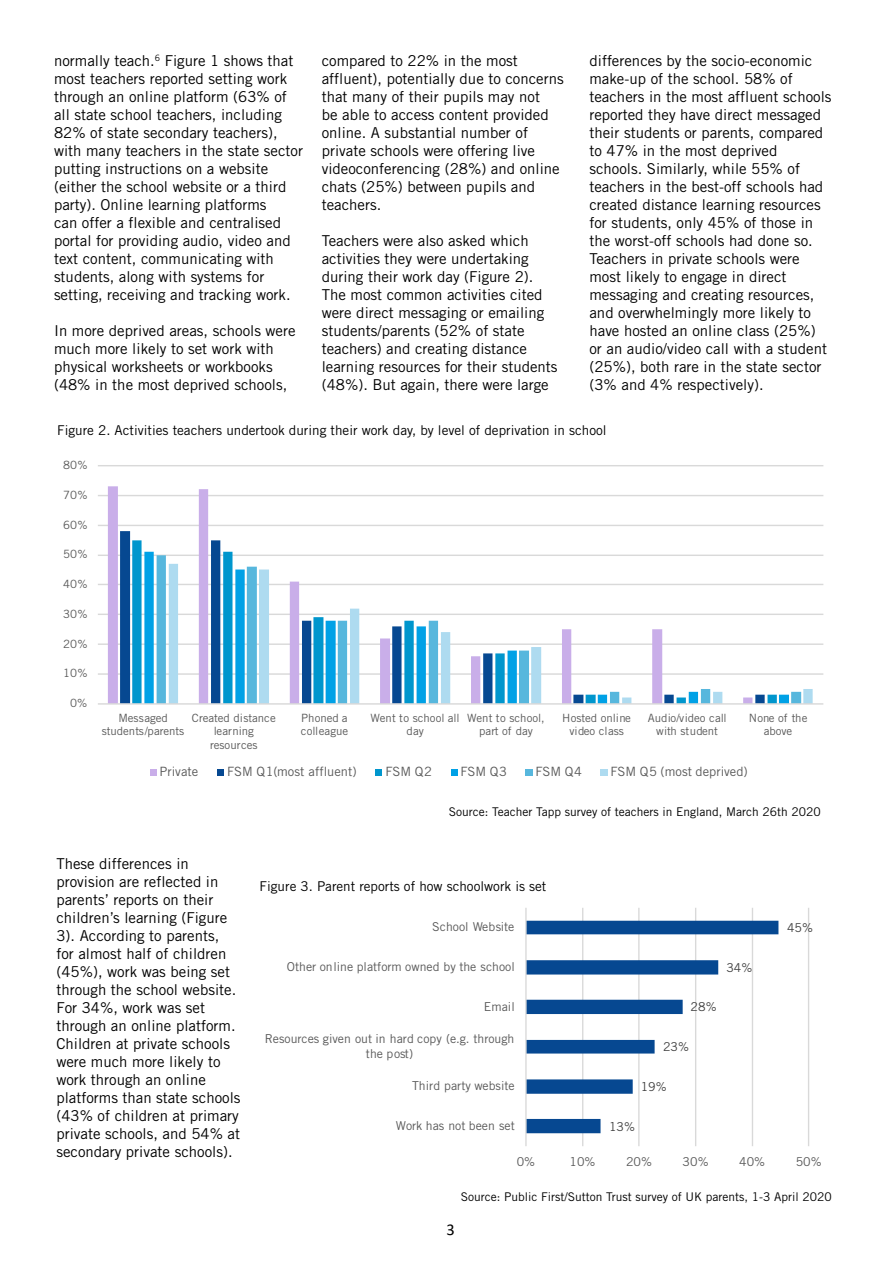
<style>
.page{position:relative;width:893px;height:1263px;background:#fff}
.page>*{position:absolute;margin:0;border:0;box-sizing:border-box;transform-origin:0 0}
.t1{font:16.5px "Calibri";color:#000}
.t2{font:15px/18px "Trade Gothic";color:#000}
.header_1{font:13.5px "Trade Gothic";color:#000}
.t3{font:12.75px "Trade Gothic";color:#595959}
.t4{font:12.3px/14.5px "Trade Gothic";color:#595959;text-align:center}
.t5{font:12.3px "Trade Gothic";color:#404040}
.header_1-2{font:12px "Trade Gothic";color:#000}
.t6{font:11.4px/13.5px "Trade Gothic";color:#595959;text-align:center}
</style>
<div class="page">
<hr style="left:98px;top:673px;width:725px;height:2px;background:#d9d9d9">
<hr style="left:98px;top:643px;width:725px;height:2px;background:#d9d9d9">
<hr style="left:98px;top:614px;width:725px;height:1px;background:#d9d9d9">
<hr style="left:98px;top:584px;width:725px;height:1px;background:#d9d9d9">
<hr style="left:98px;top:555px;width:725px;height:1px;background:#d9d9d9">
<hr style="left:98px;top:525px;width:725px;height:1px;background:#d9d9d9">
<hr style="left:98px;top:495px;width:725px;height:1px;background:#d9d9d9">
<hr style="left:98px;top:465px;width:725px;height:1px;background:#d9d9d9">
<svg style="left:108px;top:486px;width:644px;height:217px"></svg>
<svg style="left:120px;top:531px;width:632px;height:172px"></svg>
<svg style="left:132px;top:540px;width:620px;height:163px"></svg>
<svg style="left:144px;top:552px;width:645px;height:151px"></svg>
<svg style="left:157px;top:555px;width:632px;height:148px"></svg>
<svg style="left:169px;top:564px;width:644px;height:139px"></svg>
<hr style="left:98px;top:703px;width:725px;height:2px;background:#d9d9d9">
<div style="left:150px;top:769px;width:7px;height:7px;background:#c9aee9"></div>
<div style="left:217px;top:769px;width:7px;height:7px;background:#064891"></div>
<div style="left:376px;top:769px;width:6px;height:7px;background:#0096cd"></div>
<div style="left:451px;top:769px;width:6px;height:7px;background:#00a1e6"></div>
<div style="left:525px;top:769px;width:8px;height:7px;background:#57b7dd"></div>
<div style="left:601px;top:769px;width:7px;height:7px;background:#aedbf0"></div>
<hr style="left:582px;top:908px;width:1px;height:238px;background:#d9d9d9">
<hr style="left:638px;top:908px;width:1px;height:238px;background:#d9d9d9">
<hr style="left:695px;top:908px;width:1px;height:238px;background:#d9d9d9">
<hr style="left:752px;top:908px;width:1px;height:238px;background:#d9d9d9">
<hr style="left:808px;top:908px;width:1px;height:238px;background:#d9d9d9">
<svg style="left:527px;top:921px;width:251px;height:212px"></svg>
<hr style="left:525px;top:908px;width:2px;height:238px;background:#d9d9d9">
<p class="t2" style="left:54px;top:51px;width:251px">normally teach.<sup>6</sup> Figure 1 shows that most teachers reported setting work through an online platform (63% of all state school teachers, including 82% of state secondary teachers), with many teachers in the state sector putting instructions on a website (either the school website or a third party). Online learning platforms<br>can offer a flexible and centralised portal for providing audio, video and text content, communicating with students, along with systems for setting, receiving and tracking work.</p>
<p class="t2" style="left:54px;top:321px;width:243px">In more deprived areas, schools were much more likely to set work with physical worksheets or workbooks (48% in the most deprived schools,</p>
<p class="t2" style="left:322px;top:51px;width:244px">compared to 22% in the most affluent), potentially due to concerns that many of their pupils may not<br>be able to access content provided online. A substantial number of private schools were offering live videoconferencing (28%) and online chats (25%) between pupils and teachers.</p>
<p class="t2" style="left:322px;top:231px;width:237px">Teachers were also asked which activities they were undertaking during their work day (Figure 2).<br>The most common activities cited were direct messaging or emailing students/parents (52% of state teachers) and creating distance learning resources for their students (48%). But again, there were large</p>
<p class="t2" style="left:589px;top:51px;width:244px">differences by the socio-economic make-up of the school. 58% of teachers in the most affluent schools reported they have direct messaged their students or parents, compared to 47% in the most deprived schools. Similarly, while 55% of teachers in the best-off schools had created distance learning resources for students, only 45% of those in the worst-off schools had done so.<br>Teachers in private schools were most likely to engage in direct messaging and creating resources, and overwhelmingly more likely to have hosted an online class (25%) or an audio/video call with a student (25%), both rare in the state sector (3% and 4% respectively).</p>
<p class="header_1" style="left:57px;top:422px;width:551px">Figure 2. Activities teachers undertook during their work day, by level of deprivation in school</p>
<p class="t6" style="left:63px;top:458px;width:26px">80%</p>
<p class="t6" style="left:63px;top:488px;width:26px">70%</p>
<p class="t6" style="left:63px;top:518px;width:26px">60%</p>
<p class="t6" style="left:63px;top:547px;width:26px">50%</p>
<p class="t6" style="left:63px;top:577px;width:26px">40%</p>
<p class="t6" style="left:63px;top:607px;width:26px">30%</p>
<p class="t6" style="left:63px;top:637px;width:26px">20%</p>
<p class="t6" style="left:63px;top:666px;width:26px">10%</p>
<p class="t6" style="left:70px;top:696px;width:19px">0%</p>
<p class="t6" style="left:102px;top:711px;width:84px">Messaged students/parents</p>
<p class="t6" style="left:192px;top:711px;width:85px">Created distance learning resources</p>
<p class="t6" style="left:301px;top:711px;width:49px;text-align:left">Phoned a colleague</p>
<p class="t6" style="left:370px;top:711px;width:91px">Went to school all day</p>
<p class="t6" style="left:467px;top:711px;width:79px">Went to school, part of day</p>
<p class="t6" style="left:562px;top:711px;width:70px">Hosted online video class</p>
<p class="t6" style="left:648px;top:711px;width:81px">Audio/video call with student</p>
<p class="t6" style="left:749px;top:711px;width:60px">None of the above</p>
<p class="t3" style="left:160px;top:764px;width:40px">Private</p>
<p class="t3" style="left:227px;top:764px;width:131px">FSM Q1(most affluent)</p>
<p class="t3" style="left:385px;top:764px;width:48px">FSM Q2</p>
<p class="t3" style="left:460px;top:764px;width:48px">FSM Q3</p>
<p class="t3" style="left:535px;top:764px;width:48px">FSM Q4</p>
<p class="t3" style="left:610px;top:764px;width:139px">FSM Q5 (most deprived)</p>
<p class="header_1-2" style="left:449px;top:805px;width:373px">Source: Teacher Tapp survey of teachers in England, March 26th 2020</p>
<p class="t2" style="left:56px;top:854px;width:186px">These differences in provision are reflected in parents’ reports on their children’s learning (Figure<br>3). According to parents,<br>for almost half of children (45%), work was being set through the school website.<br>For 34%, work was set through an online platform.<br>Children at private schools were much more likely to work through an online platforms than state schools (43% of children at primary private schools, and 54% at secondary private schools).</p>
<p class="header_1" style="left:260px;top:878px;width:288px">Figure 3. Parent reports of how schoolwork is set</p>
<p class="t4" style="left:432px;top:919px;width:84px">School Website</p>
<p class="t5" style="left:787px;top:920px;width:28px">45%</p>
<p class="t4" style="left:287px;top:959px;width:229px">Other online platform owned by the school</p>
<p class="t5" style="left:726px;top:960px;width:28px">34%</p>
<p class="t4" style="left:484px;top:999px;width:32px">Email</p>
<p class="t5" style="left:691px;top:999px;width:28px">28%</p>
<p class="t4" style="left:265px;top:1031px;width:251px">Resources given out in hard copy (e.g. through the post)</p>
<p class="t5" style="left:663px;top:1039px;width:28px">23%</p>
<p class="t4" style="left:412px;top:1078px;width:104px">Third party website</p>
<p class="t5" style="left:641px;top:1079px;width:28px">19%</p>
<p class="t4" style="left:396px;top:1118px;width:121px">Work has not been set</p>
<p class="t5" style="left:609px;top:1119px;width:28px">13%</p>
<p class="t4" style="left:517px;top:1154px;width:20px">0%</p>
<p class="t4" style="left:570px;top:1154px;width:28px">10%</p>
<p class="t4" style="left:626px;top:1154px;width:28px">20%</p>
<p class="t4" style="left:683px;top:1154px;width:28px">30%</p>
<p class="t4" style="left:739px;top:1154px;width:28px">40%</p>
<p class="t4" style="left:796px;top:1154px;width:28px">50%</p>
<p class="header_1-2" style="left:461px;top:1190px;width:372px">Source: Public First/Sutton Trust survey of UK parents, 1-3 April 2020</p>
<p class="t1" style="left:446px;top:1218px;width:10px">3</p>
</div>
